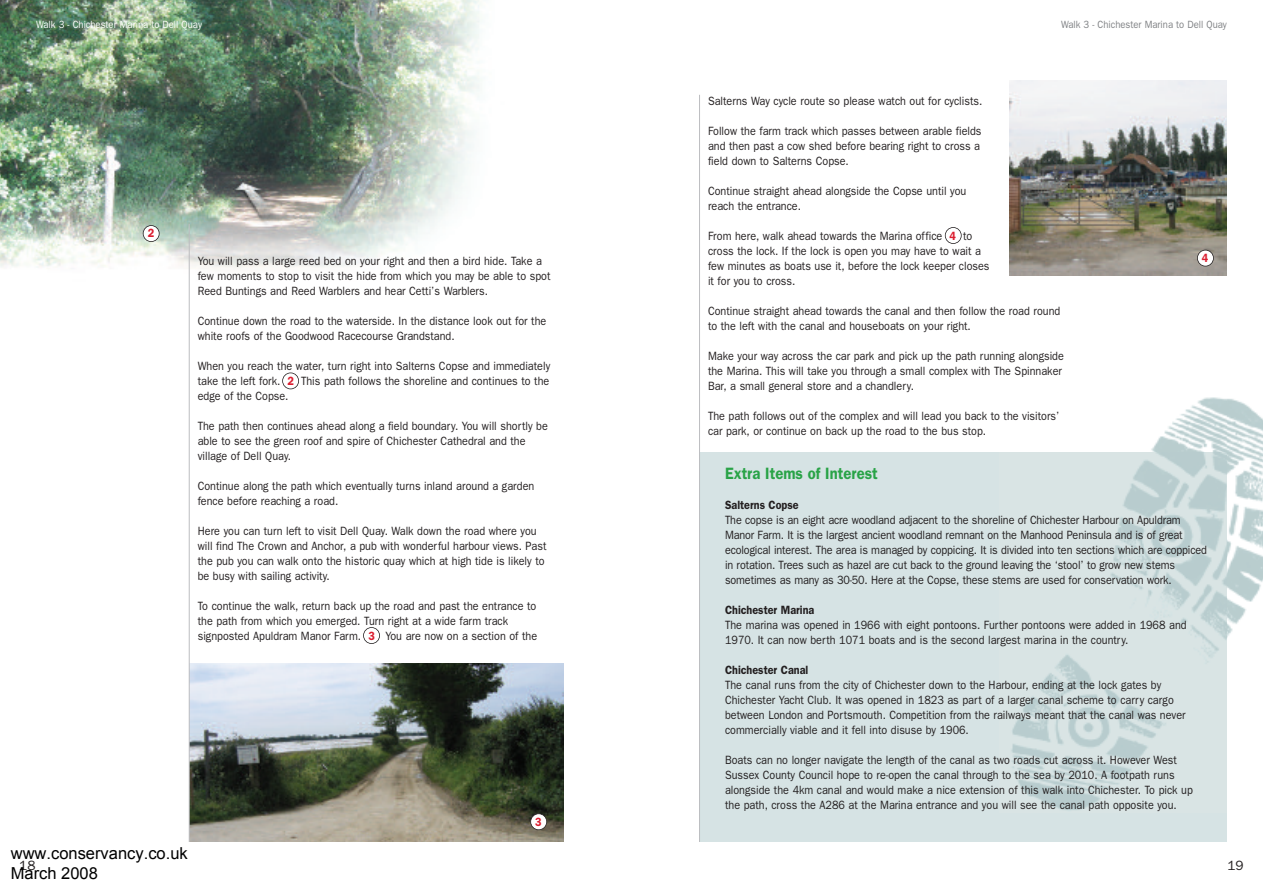
<style>
.page{position:relative;width:1263px;height:893px;background:#fff}
.page>*{position:absolute;margin:0;border:0;box-sizing:border-box;transform-origin:0 0}
.t1{font:16.5px/19.8px "Arial";color:#000}
.t2{font:600 16.5px "Franklin Gothic";color:#29a347;scale:.9 1}
.t3{font:13.5px "Franklin Gothic";color:#231f20}
.t4{font:12px/15px "Franklin Gothic";color:#231f20;scale:.9 1}
.t5{font:600 12px "Franklin Gothic";color:#231f20;scale:.9 1}
.t6{font:600 12px "Franklin Gothic";color:#db1e30;scale:.9 1}
.t7{font:10.5px "Franklin Gothic";color:#fff;scale:.9 1}
.t8{font:10.5px "Franklin Gothic";color:#808285;scale:.9 1}
.s1{font-weight:600;color:#db1e30}
</style>
<div class="page">
<div style="left:945px;top:227px;width:17px;height:17px;border:2px solid #231f20;border-radius:50%"></div>
<img style="left:0;top:0;width:480px;height:303px">
<div style="left:282px;top:372px;width:17px;height:17px;border:2px solid #231f20;border-radius:50%"></div>
<div style="left:363px;top:627px;width:17px;height:17px;border:2px solid #231f20;border-radius:50%"></div>
<div style="left:699px;top:453px;width:528px;height:389px;background:#d6e3e4"></div>
<img style="left:999px;top:397px;width:264px;height:413px">
<hr style="left:699px;top:95px;width:1px;height:747px;background:#bcbdc0">
<div style="left:143px;top:226px;width:16px;height:16px;background:#fff;border-radius:50%"></div>
<div style="left:143px;top:225px;width:17px;height:17px;border:2px solid #231f20;border-radius:50%"></div>
<img style="left:190px;top:663px;width:373px;height:179px">
<img style="left:1010px;top:80px;width:217px;height:196px">
<div style="left:531px;top:814px;width:16px;height:16px;background:#fff;border-radius:50%"></div>
<div style="left:530px;top:813px;width:17px;height:17px;border:2px solid #231f20;border-radius:50%"></div>
<hr style="left:189px;top:224px;width:1px;height:618px;background:#bcbdc0">
<div style="left:1197px;top:250px;width:16px;height:16px;background:#fff;border-radius:50%"></div>
<div style="left:1197px;top:250px;width:17px;height:16px;border:2px solid #231f20;border-radius:50%"></div>
<p class="t7" style="left:36px;top:19px;width:186px">Walk 3 - Chichester Marina to Dell Quay</p>
<p class="t8" style="left:1061px;top:19px;width:186px">Walk 3 - Chichester Marina to Dell Quay</p>
<p class="t6" style="left:148px;top:226px;width:9px">2</p>
<p class="t4" style="left:198px;top:253px;width:393px">You will pass a large reed bed on your right and then a bird hide. Take a few moments to stop to visit the hide from which you may be able to spot<br>Reed Buntings and Reed Warblers and hear Cetti’s Warblers.</p>
<p class="t4" style="left:198px;top:313px;width:389px">Continue down the road to the waterside. In the distance look out for the white roofs of the Goodwood Racecourse Grandstand.</p>
<p class="t4" style="left:198px;top:358px;width:393px;text-align:justify">When you reach the water, turn right into Salterns Copse and immediately take the left fork. <span class="s1">2</span> This path follows the shoreline and continues to the edge of the Copse.</p>
<p class="t4" style="left:198px;top:418px;width:391px">The path then continues ahead along a field boundary. You will shortly be able to see the green roof and spire of Chichester Cathedral and the village of Dell Quay.</p>
<p class="t4" style="left:198px;top:478px;width:375px">Continue along the path which eventually turns inland around a garden fence before reaching a road.</p>
<p class="t4" style="left:198px;top:523px;width:389px">Here you can turn left to visit Dell Quay. Walk down the road where you will find The Crown and Anchor, a pub with wonderful harbour views. Past the pub you can walk onto the historic quay which at high tide is likely to be busy with sailing activity.</p>
<p class="t4" style="left:198px;top:598px;width:379px">To continue the walk, return back up the road and past the entrance to the path from which you emerged. Turn right at a wide farm track signposted Apuldram Manor Farm. <span class="s1">3</span> You are now on a section of the</p>
<p class="t6" style="left:535px;top:814px;width:9px">3</p>
<p class="t4" style="left:708px;top:93px;width:306px">Salterns Way cycle route so please watch out for cyclists.</p>
<p class="t4" style="left:708px;top:123px;width:305px;text-align:justify">Follow the farm track which passes between arable fields and then past a cow shed before bearing right to cross a field down to Salterns Copse.</p>
<p class="t4" style="left:708px;top:183px;width:289px">Continue straight ahead alongside the Copse until you reach the entrance.</p>
<p class="t4" style="left:708px;top:228px;width:314px">From here, walk ahead towards the Marina office <span class="s1">4</span> to cross the lock. If the lock is open you may have to wait a few minutes as boats use it, before the lock keeper closes it for you to cross.</p>
<p class="t4" style="left:708px;top:303px;width:393px">Continue straight ahead towards the canal and then follow the road round to the left with the canal and houseboats on your right.</p>
<p class="t4" style="left:708px;top:348px;width:397px">Make your way across the car park and pick up the path running alongside the Marina. This will take you through a small complex with The Spinnaker<br>Bar, a small general store and a chandlery.</p>
<p class="t4" style="left:708px;top:408px;width:392px">The path follows out of the complex and will lead you back to the visitors’ car park, or continue on back up the road to the bus stop.</p>
<h1 class="t2" style="left:725px;top:464px;width:171px">Extra Items of Interest</h1>
<p class="t5" style="left:725px;top:498px;width:83px">Salterns Copse</p>
<p class="t4" style="left:725px;top:513px;width:537px">The copse is an eight acre woodland adjacent to the shoreline of Chichester Harbour on Apuldram Manor Farm. It is the largest ancient woodland remnant on the Manhood Peninsula and is of great ecological interest. The area is managed by coppicing. It is divided into ten sections which are coppiced in rotation. Trees such as hazel are cut back to the ground leaving the ‘stool’ to grow new stems sometimes as many as 30-50. Here at the Copse, these stems are used for conservation work.</p>
<p class="t5" style="left:725px;top:603px;width:101px">Chichester Marina</p>
<p class="t4" style="left:725px;top:618px;width:514px">The marina was opened in 1966 with eight pontoons. Further pontoons were added in 1968 and<br>1970. It can now berth 1071 boats and is the second largest marina in the country.</p>
<p class="t5" style="left:725px;top:663px;width:94px">Chichester Canal</p>
<p class="t4" style="left:725px;top:678px;width:513px">The canal runs from the city of Chichester down to the Harbour, ending at the lock gates by Chichester Yacht Club. It was opened in 1823 as part of a larger canal scheme to carry cargo between London and Portsmouth. Competition from the railways meant that the canal was never commercially viable and it fell into disuse by 1906.</p>
<p class="t4" style="left:725px;top:753px;width:521px">Boats can no longer navigate the length of the canal as two roads cut across it. However West Sussex County Council hope to re-open the canal through to the sea by 2010. A footpath runs alongside the 4km canal and would make a nice extension of this walk into Chichester. To pick up the path, cross the A286 at the Marina entrance and you will see the canal path opposite you.</p>
<p class="t6" style="left:1202px;top:251px;width:9px">4</p>
<h1 class="t1" style="left:11px;top:843px;width:178px">www.conservancy.co.uk<br>March 2008</h1>
<p class="t3" style="left:19px;top:858px;width:18px">18</p>
<p class="t3" style="left:1227px;top:858px;width:18px">19</p>
</div>
